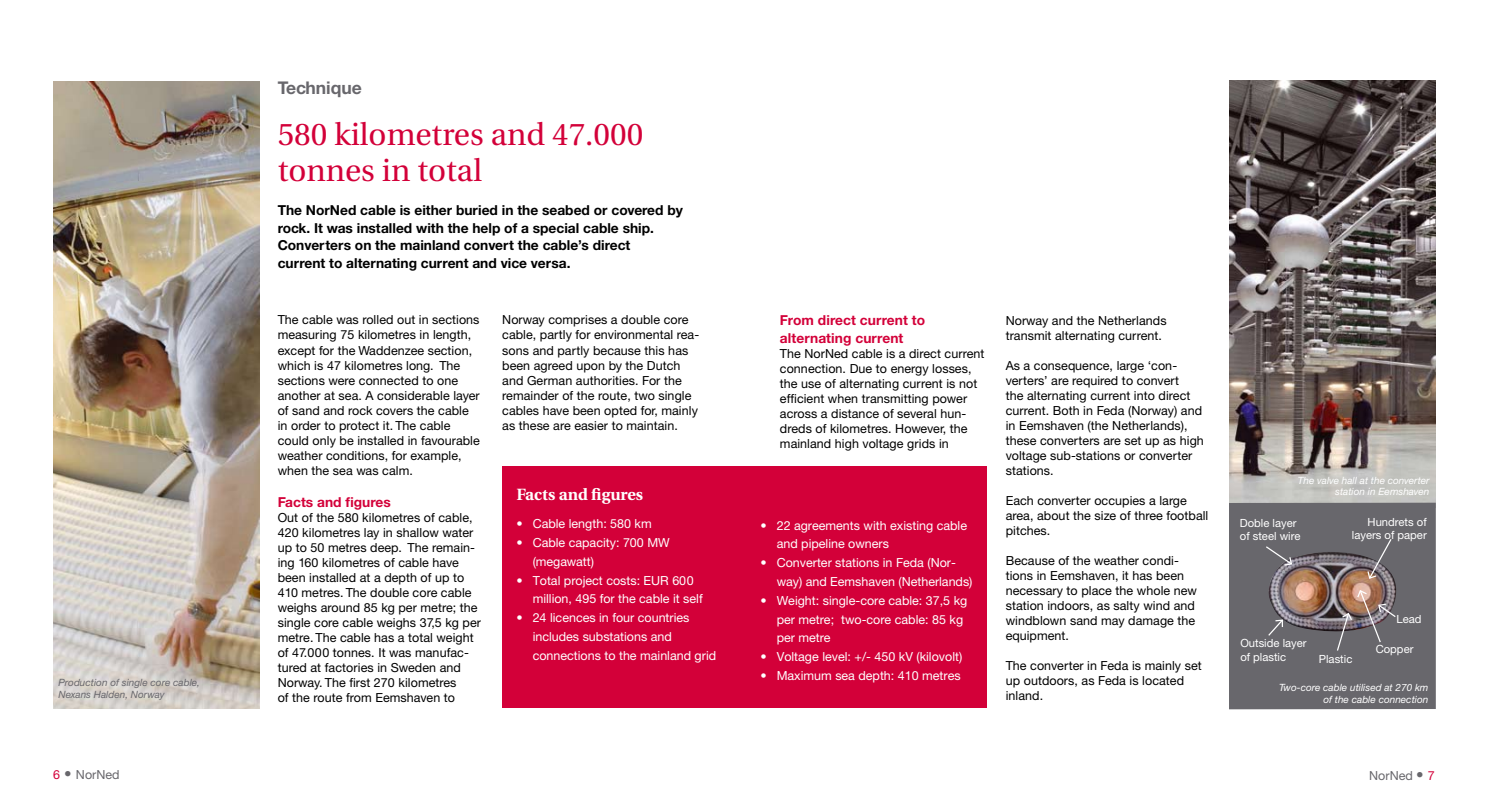
<style>
.page{position:relative;width:1489px;height:798px;background:#fff}
.page>*{position:absolute;margin:0;border:0;box-sizing:border-box;transform-origin:0 0}
.t1{font:31.25px/35px "Utopia";color:#d30039}
.t2{font:700 17.5px "Helvetica Neue CE";color:#68676c}
.t3{font:700 16.25px "Utopia";color:#fff}
.t4{font:700 13.75px/17.5px "Helvetica Neue CE";color:#000}
.t5{font:700 13.75px/17.5px "Helvetica Neue CE";letter-spacing:.005em;color:#d30039}
.t6{font:12.5px/15px "Helvetica Neue CE";letter-spacing:.005em;color:#000}
.t7{font:12.5px/18.8px "Helvetica Neue CE";color:#fff}
.t8{font:12.5px "Helvetica Neue CE";color:#68676c}
.t9{font:11.25px/13.8px "Helvetica Neue CE";color:#fff}
.t10{font:italic 10px/11.2px "Helvetica Neue CE";color:#fff;text-align:right}
.t11{font:italic 10px/11.2px "Helvetica Neue CE";color:#68676c}
.s1{color:#d30039}
.s2{font-size:15px}
</style>
<div class="page">
<img style="left:1229px;top:81px;width:206px;height:421px">
<img style="left:53px;top:81px;width:206px;height:627px">
<div style="left:502px;top:466px;width:484px;height:241px;background:#d30039"></div>
<div style="left:1228px;top:502px;width:207px;height:207px;background:#68676c"></div>
<img style="left:1268px;top:552px;width:128px;height:80px">
<svg style="left:1268px;top:618px;width:15px;height:18px"></svg>
<svg style="left:1266px;top:546px;width:26px;height:20px"></svg>
<svg style="left:1366px;top:539px;width:26px;height:40px"></svg>
<svg style="left:1335px;top:589px;width:61px;height:62px"></svg>
<h2 class="t2" style="left:278px;top:77px;width:86px">Technique</h2>
<h1 class="t1" style="left:278px;top:118px;width:367px">580 kilometres and 47.000 tonnes in total</h1>
<p class="t11" style="left:58px;top:677px;width:143px">Production of single core cable,<br>Nexans Halden, Norway</p>
<p class="t4" style="left:278px;top:202px;width:407px">The NorNed cable is either buried in the seabed or covered by rock. It was installed with the help of a special cable ship.<br>Converters on the mainland convert the cable’s direct<br>current to alternating current and vice versa.</p>
<p class="t6" style="left:278px;top:312px;width:204px">The cable was rolled out in sections measuring 75 kilometres in length, except for the Waddenzee section, which is 47 kilometres long. The sections were connected to one another at sea. A considerable layer of sand and rock covers the cable in order to protect it. The cable could only be installed in favourable weather conditions, for example, when the sea was calm.</p>
<p class="t5" style="left:278px;top:493px;width:115px">Facts and figures</p>
<p class="t6" style="left:278px;top:510px;width:205px">Out of the 580 kilometres of cable,<br>420 kilometres lay in shallow water up to 50 metres deep. The remain&shy;ing 160 kilometres of cable have been installed at a depth of up to<br>410 metres. The double core cable weighs around 85 kg per metre; the single core cable weighs 37,5 kg per metre. The cable has a total weight of 47.000 tonnes. It was manufac&shy;tured at factories in Sweden and<br>Norway. The first 270 kilometres<br>of the route from Eemshaven to</p>
<p class="t6" style="left:502px;top:312px;width:198px">Norway comprises a double core cable, partly for environmental rea&shy;sons and partly because this has been agreed upon by the Dutch and German authorities. For the remainder of the route, two single cables have been opted for, mainly as these are easier to maintain.</p>
<p class="t5" style="left:780px;top:312px;width:147px">From direct current to alternating current</p>
<p class="t6" style="left:780px;top:346px;width:206px">The NorNed cable is a direct current connection. Due to energy losses, the use of alternating current is not efficient when transmitting power across a distance of several hun&shy;dreds of kilometres. However, the mainland high voltage grids in</p>
<h3 class="t3" style="left:516px;top:484px;width:128px">Facts and figures</h3>
<p class="t7" style="left:516px;top:514px;width:137px">• Cable length: 580 km</p>
<p class="t7" style="left:532px;top:533px;width:139px;text-indent:-16px">• Cable capacity: 700 MW (megawatt)</p>
<p class="t7" style="left:532px;top:570px;width:171px;text-indent:-16px">• Total project costs: EUR 600 million, 495 for the cable it self</p>
<p class="t7" style="left:532px;top:608px;width:185px;text-indent:-16px">• 24 licences in four countries includes substations and connections to the mainland grid</p>
<p class="t7" style="left:776px;top:516px;width:192px;text-indent:-16px">• 22 agreements with existing cable and pipeline owners</p>
<p class="t7" style="left:776px;top:553px;width:197px;text-indent:-16px">• Converter stations in Feda (Nor&shy;way) and Eemshaven (Netherlands)</p>
<p class="t7" style="left:776px;top:591px;width:192px;text-indent:-16px">• Weight: single-core cable: 37,5 kg per metre; two-core cable: 85 kg per metre</p>
<p class="t7" style="left:760px;top:647px;width:203px">• Voltage level: +/- 450 kV (kilovolt)</p>
<p class="t7" style="left:760px;top:666px;width:202px">• Maximum sea depth: 410 metres</p>
<p class="t6" style="left:1005px;top:312px;width:162px">Norway and the Netherlands transmit alternating current.</p>
<p class="t6" style="left:1005px;top:357px;width:200px">As a consequence, large ‘con&shy;verters’ are required to convert<br>the alternating current into direct current. Both in Feda (Norway) and in Eemshaven (the Netherlands), these converters are set up as high voltage sub-stations or converter stations.</p>
<p class="t6" style="left:1005px;top:492px;width:204px">Each converter occupies a large area, about the size of three football pitches.</p>
<p class="t6" style="left:1005px;top:552px;width:193px">Because of the weather condi&shy;tions in Eemshaven, it has been necessary to place the whole new station indoors, as salty wind and windblown sand may damage the equipment.</p>
<p class="t6" style="left:1005px;top:657px;width:197px">The converter in Feda is mainly set up outdoors, as Feda is located inland.</p>
<p class="t10" style="left:1297px;top:474px;width:133px">The valve hall at the converter station in Eemshaven</p>
<p class="t9" style="left:1239px;top:515px;width:62px">Doble layer of steel wire</p>
<p class="t9" style="left:1351px;top:514px;width:76px;text-align:right">Hundrets of layers of paper</p>
<p class="t9" style="left:1396px;top:611px;width:27px">Lead</p>
<p class="t9" style="left:1240px;top:636px;width:68px">Outside layer of plastic</p>
<p class="t10" style="left:1279px;top:682px;width:151px">Two-core cable utilised at 270 km of the cable connection</p>
<p class="t9" style="left:1375px;top:642px;width:39px">Copper</p>
<p class="t9" style="left:1318px;top:652px;width:35px">Plastic</p>
<p class="t8" style="left:53px;top:766px;width:68px"><span class="s1">6</span> <span class="s2">•</span> NorNed</p>
<p class="t8" style="left:1369px;top:768px;width:67px">NorNed <span class="s2">•</span> <span class="s1">7</span></p>
</div>
